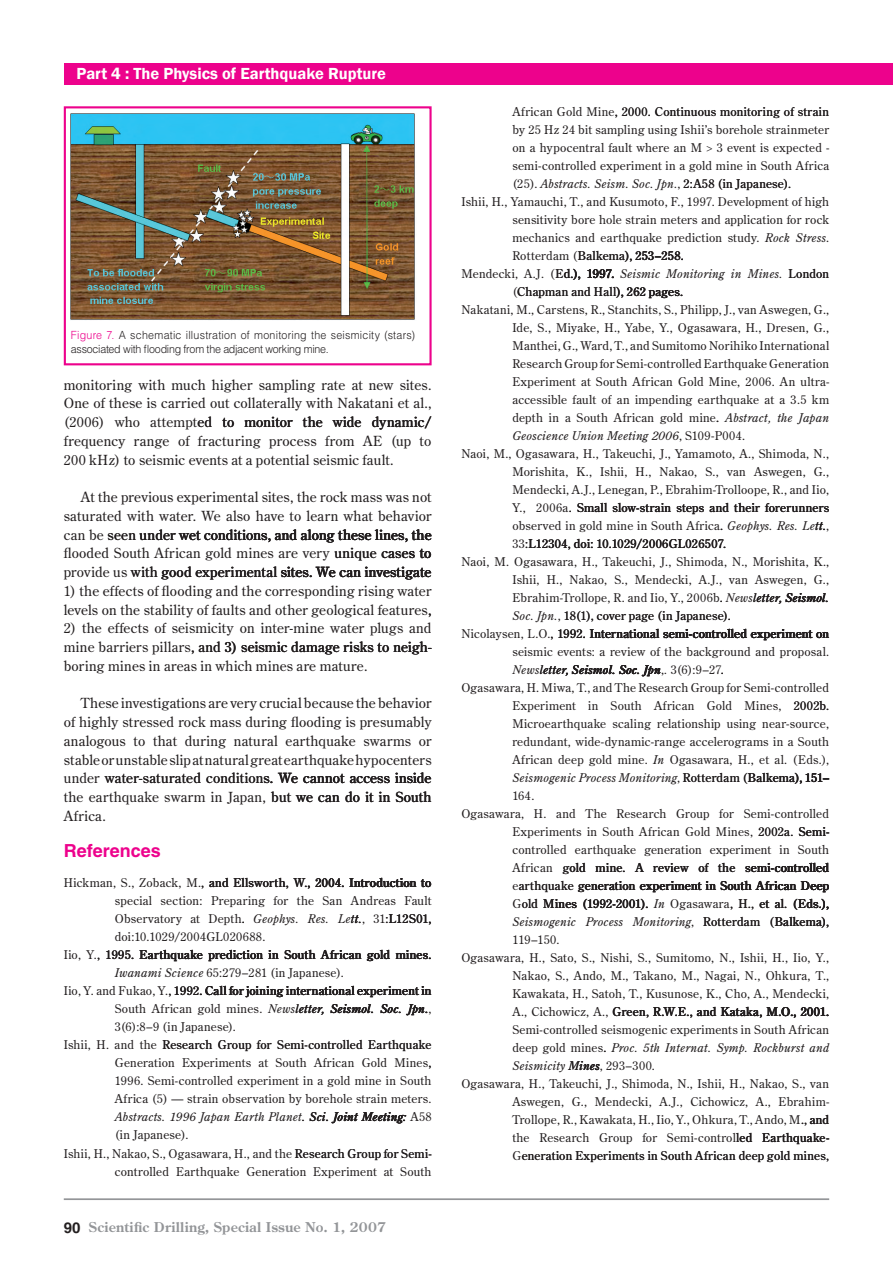
<style>
.page{position:relative;width:893px;height:1263px;background:#fff}
.page>*{position:absolute;margin:0;border:0;box-sizing:border-box;transform-origin:0 0}
.見出し_Sub-Heading{font:700 18px "Helvetica LT Std";color:#ed028c}
.t1{font:600 16.5px "Franklin Gothic";color:#fff}
.本文_Article_w__indent{font:13.8px/18.8px "Century Old Style Std";letter-spacing:.015em;color:#231f20;text-align:justify}
.t2{font:700 13.5px "Century Old Style Std";letter-spacing:.015em;color:#939598}
.本文Ref1__Reference{font:12px/18px "Century Old Style Std";letter-spacing:.02em;color:#231f20;text-align:justify}
.SD_Figure_Captions{font:300 11.25px/13.5px "Helvetica LT Std";letter-spacing:.015em;color:#231f20;scale:.95 1}
.s1{color:#ed028c}
.s2{font-style:italic}
.s3{font-family:"Helvetica LT Std";font-size:15px;color:#231f20}
</style>
<div class="page">
<div style="left:64px;top:106px;width:368px;height:259px;border:2px solid #ed028c"></div>
<img style="left:71px;top:114px;width:344px;height:206px">
<hr style="left:64px;top:1198px;width:765px;height:2px;background:#939598">
<div style="left:64px;top:64px;width:829px;height:21px;background:#ed028c"></div>
<p class="t1" style="left:77px;top:63px;width:311px">Part 4 : The Physics of Earthquake Rupture</p>
<p class="SD_Figure_Captions" style="left:71px;top:328px;width:364px"><span class="s1">Figure 7.</span> A schematic illustration of monitoring the seismicity (stars) associated with flooding from the adjacent working mine.</p>
<p class="本文_Article_w__indent" style="left:64px;top:375px;width:369px">monitoring with much higher sampling rate at new sites.<br>One of these is carried out collaterally with Nakatani et al., (2006) who attempted to monitor the wide dynamic/ frequency range of fracturing process from AE (up to 200 kHz) to seismic events at a potential seismic fault.</p>
<p class="本文_Article_w__indent" style="left:64px;top:488px;width:369px;text-indent:17px">At the previous experimental sites, the rock mass was not saturated with water. We also have to learn what behavior can be seen under wet conditions, and along these lines, the flooded South African gold mines are very unique case to provide us with good experimental sites. We can investigate</p>
<p class="本文_Article_w__indent" style="left:64px;top:581px;width:369px">1) the effects of flooding and the corresponding rising water levels on the stability of faults and other geological features</p>
<p class="本文_Article_w__indent" style="left:64px;top:619px;width:369px">2) the effects of seismicity on inter-mine water plugs and mine barriers pillars, and 3) seismic damage risks to neigh&shy;boring mines in areas in which mines are mature.</p>
<p class="本文_Article_w__indent" style="left:64px;top:694px;width:369px;text-indent:17px">These investigations are very crucial because the behavior of highly stressed rock mass during flooding is presumably analogous to that during natural earthquake swarms or stable or unstable slip at natural great earthquake hypocenters under water-saturated conditions. We cannot access inside the earthquake swarm in Japan, but we can do it in South Africa.</p>
<p class="見出し_Sub-Heading" style="left:64px;top:839px;width:99px">References</p>
<p class="本文Ref1__Reference" style="left:115px;top:874px;width:318px;text-indent:-51px">Hickman, S., Zoback, M. and Ellsworth, W. 2004 Introduction to special section: Preparing for the San Andreas Fault Observatory at Depth <span class="s2">Geophys. Res. Let</span> , 31:L12S01, doi:10.1029/2004GL020688.</p>
<p class="本文Ref1__Reference" style="left:115px;top:946px;width:318px;text-indent:-51px">Iio, Y. 1995 Earthquake prediction in South African gold mines.<br><span class="s2">Iwanami Science</span> 65:279–281 (in Japanese).</p>
<p class="本文Ref1__Reference" style="left:115px;top:982px;width:318px;text-align:left;text-indent:-51px">Iio, Y. and Fukao, Y. 1992 Call for joining international experiment in<br>South African gold mines. <span class="s2">Newsletter Seismol. Soc. Jpn.</span>,<br>3(6):8–9 (in Japanese).</p>
<p class="本文Ref1__Reference" style="left:115px;top:1036px;width:318px;text-indent:-51px">Ishii, H. and the Research Group for Semi-controlled Earthquake Generation Experiments at South African Gold Mines, 1996. Semi-controlled experiment in a gold mine in South Africa (5) — strain observation by borehole strain meters.<br><span class="s2">Abstracts. 1996 Japan Earth Planet Sci Joint Meeting:</span> A58 (in Japanese).</p>
<p class="本文Ref1__Reference" style="left:64px;top:1144px;width:369px;text-align:right">Ishii, H., Nakao, S., Ogasawara, H., and the Research Group for Semi&shy;controlled Earthquake Generation Experiment at South</p>
<p class="t2" style="left:64px;top:1218px;width:324px"><span class="s3">90</span> Scientific Drilling, Special Issue No. 1, 2007</p>
<p class="本文Ref1__Reference" style="left:512px;top:103px;width:318px">African Gold Mine, 2000. Continuous monitoring of strain by 25 Hz 24 bit sampling using Ishii’s borehole strainmeter on a hypocentral fault where an M &gt; 3 event is expected - semi-controlled experiment in a gold mine in South Africa (25). <span class="s2">Abstracts. Seism. Soc. Jpn.</span>, 2:A58 (in Japanese).</p>
<p class="本文Ref1__Reference" style="left:512px;top:193px;width:318px;text-indent:-51px">Ishii, H., Yamauchi, T., and Kusumoto, F., 1997. Development of high sensitivity bore hole strain meters and application for rock mechanics and earthquake prediction study. <span class="s2">Rock Stress</span>.<br>Rotterdam (Balkema), 253–258.</p>
<p class="本文Ref1__Reference" style="left:512px;top:265px;width:318px;text-indent:-51px">Mendecki, A.J. (Ed.) 1997 <span class="s2">Seismic Monitoring in Mines.</span> London (Chapman and Hall), 262 pages.</p>
<p class="本文Ref1__Reference" style="left:512px;top:301px;width:318px;text-indent:-51px">Nakatani, M., Carstens, R., Stanchits, S., Philipp, J., van Aswegen, G., Ide, S., Miyake, H., Yabe, Y., Ogasawara, H., Dresen, G., Manthei, G., Ward, T., and Sumitomo Norihiko International Research Group for Semi-controlled Earthquake Generation Experiment at South African Gold Mine, 2006. An ultra&shy;accessible fault of an impending earthquake at a 3.5 km depth in a South African gold mine <span class="s2">Abstract, the Japan Geoscience Union Meeting 2006</span>, S109-P004.</p>
<p class="本文Ref1__Reference" style="left:512px;top:445px;width:318px;text-indent:-51px">Naoi, M., Ogasawara, H., Takeuchi, J., Yamamoto, A., Shimoda, N., Morishita, K., Ishii, H., Nakao, S., van Aswegen, G., Mendecki, A.J., Lenegan, P., Ebrahim-Trolloope, R., and Iio, Y., 2006a Small slow-strain steps and their forerunners observed in gold mine in South Africa <span class="s2">Geophys. Res. Let</span> , 33:L12304, doi: 10.1029/2006GL026507.</p>
<p class="本文Ref1__Reference" style="left:512px;top:553px;width:318px;text-indent:-51px">Naoi, M. Ogasawara, H., Takeuchi, J., Shimoda, N., Morishita, K., Ishii, H., Nakao, S., Mendecki, A.J., van Aswegen, G., Ebrahim-Trollope, R. and Iio, Y., 2006b <span class="s2">Newsletter Seismol.<br>Soc. Jpn.</span>, 18(1), cover page (in Japanese).</p>
<p class="本文Ref1__Reference" style="left:512px;top:625px;width:318px;text-indent:-51px">Nicolaysen, L.O. 1992 International semi-controlled experiment on seismic events: a review of the background and proposal.<br><span class="s2">Newsletter Seismol. Soc. Jpn</span>,<span class="s2">.</span> 3(6):9–27</p>
<p class="本文Ref1__Reference" style="left:512px;top:679px;width:318px;text-align:left;text-indent:-51px">Ogasawara, H. Miwa, T., and The Research Group for Semi-controlled Experiment in South African Gold Mines, 2002b.<br>Microearthquake scaling relationship using near-source, redundant, wide-dynamic-range accelerograms in a South African deep gold mine. <span class="s2">In</span> Ogasawara, H., et al. (Eds.), <span class="s2">Seismogenic Process Monitoring</span>, Rotterdam (Balkema), 151– 164.</p>
<p class="本文Ref1__Reference" style="left:512px;top:805px;width:318px;text-align:left;text-indent:-51px">Ogasawara, H. and The Research Group for Semi-controlled Experiments in South African Gold Mines, 2002a. controlled earthquake generation experiment in South African gold mine. A review of the semi-controlled earthquake generation experiment in South African Deep Gold Mines (1992-2001). <span class="s2">In</span> Ogasawara, H., et al. (Eds.), <span class="s2">Seismogenic Process Monitoring</span>, Rotterdam (Balkema), 119–150.</p>
<p class="本文Ref1__Reference" style="left:512px;top:949px;width:318px;text-indent:-51px">Ogasawara, H., Sato, S., Nishi, S., Sumitomo, N., Ishii, H., Iio, Y., Nakao, S., Ando, M., Takano, M., Nagai, N., Ohkura, T., Kawakata, H., Satoh, T., Kusunose, K., Cho, A., Mendecki, A., Cichowicz, A., Green, R.W.E., and Kataka, M.O., 2001.<br>Semi-controlled seismogenic experiments in South African deep gold mines <span class="s2">Proc. 5th Internat. Symp. Rockburst and Seismicity Min</span> , 293–300.</p>
<p class="本文Ref1__Reference" style="left:512px;top:1075px;width:318px;text-indent:-51px">Ogasawara, H., Takeuchi, J., Shimoda, N., Ishii, H., Nakao, S., van Aswegen, G., Mendecki, A.J., Cichowicz, A., Ebrahim-Trollope, R., Kawakata, H., Iio, Y., Ohkura, T., Ando, M., and the Research Group for Semi-controlled Earthquake-Generation Experiments in South African deep gold mines,</p>
</div>
